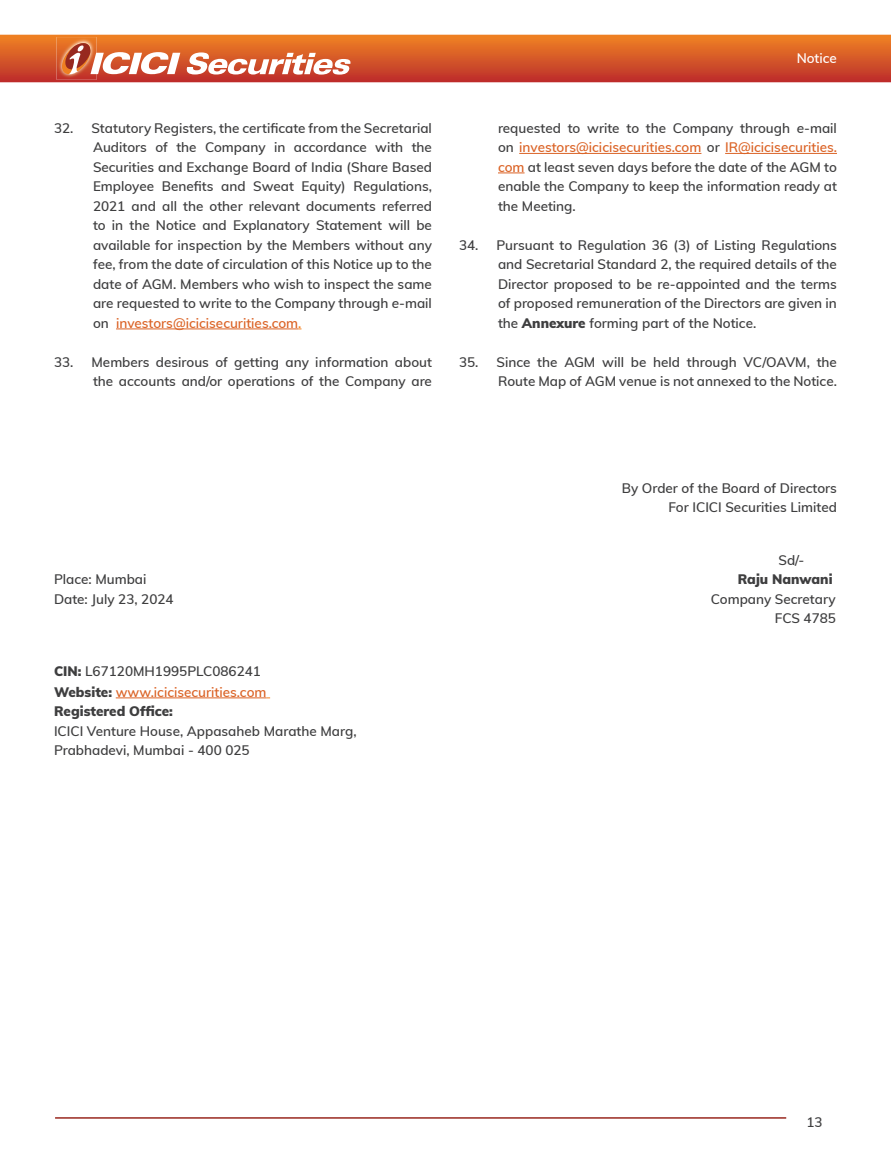
<style>
.page{position:relative;width:891px;height:1161px;background:#fff}
.page>*{position:absolute;margin:0;border:0;box-sizing:border-box;transform-origin:0 0}
.Bullets{font:600 13.5px/19.5px "Mulish";color:#3e3e3f;text-align:right}
.t1{font:600 13.5px/21px "Mulish";color:#db6326}
.t2{font:900 13.5px "Mulish";color:#3e3e3f}
.t3{font:600 13.5px "Mulish";color:#fff}
.s1{font-style:italic}
.s2{color:#db6326}
.s3{color:#f58220}
.s4{font-weight:900}
.s5{font-weight:900;color:#3e3e3f}
.s6{color:#3e3e3f}
</style>
<div class="page">
<svg style="left:0;top:35px;width:891px;height:47px;background:#d65927"></svg>
<img style="left:57px;top:37px;width:40px;height:43px">
<svg style="left:186px;top:52px;width:165px;height:23px"></svg>
<svg style="left:60px;top:41px;width:120px;height:35px"></svg>
<hr style="left:55px;top:1117px;width:731px;height:2px;background:#99281f">
<hr style="left:116px;top:329px;width:182px;height:1px;background:#db6326">
<hr style="left:519px;top:153px;width:182px;height:1px;background:#db6326">
<hr style="left:725px;top:153px;width:112px;height:1px;background:#db6326">
<svg style="left:498px;top:173px;width:27px;height:1px"></svg>
<hr style="left:116px;top:698px;width:151px;height:1px;background:#db6326">
<p class="Bullets" style="left:93px;top:118px;width:341px;text-align:justify;text-indent:-39px">32. Statutory Registers, the certificate from the Secretarial Auditors of the Company in accordance with the Securities and Exchange Board of India (Share Based Employee Benefits and Sweat Equity) Regulations, 2021 and all the other relevant documents referred to in the Notice and Explanatory Statement will be available for inspection by the Members without any fee, from the date of circulation of this Notice up to the date of AGM. Members who wish to inspect the same are requested to write to the Company through <span class="s1">e</span>-mail on <span class="s2">investors@icicisecurities.com</span><span class="s3">.</span></p>
<p class="Bullets" style="left:54px;top:352px;width:380px">33. Members desirous of getting any information about the accounts and/or operations of the Company are</p>
<p class="t3" style="left:797px;top:48px;width:42px">Notice</p>
<p class="Bullets" style="left:498px;top:118px;width:341px;text-align:justify">requested to write to the Company through <span class="s1">e</span>-mail on <span class="s2">investors@icicisecurities.com</span> or <span class="s2">IR@icicisecurities. com</span> at least seven days before the date of the AGM to enable the Company to keep the information ready at the Meeting.</p>
<p class="Bullets" style="left:498px;top:235px;width:341px;text-align:justify;text-indent:-39px">34. Pursuant to Regulation 36 (3) of Listing Regulations and Secretarial Standard 2, the required details of the Director proposed to be re-appointed and the terms of proposed remuneration of the Directors are given in the <span class="s4">Annexure</span> forming part of the Notice.</p>
<p class="Bullets" style="left:459px;top:352px;width:380px">35. Since the AGM will be held through VC/OAVM, the<br>Route Map of AGM venue is not annexed to the Notice.</p>
<p class="Bullets" style="left:622px;top:478px;width:217px">By Order of the Board of Directors<br>For ICICI Securities Limited</p>
<p class="Bullets" style="left:779px;top:550px;width:27px">Sd/-</p>
<p class="Bullets" style="left:54px;top:569px;width:94px">Place: Mumbai</p>
<p class="t2" style="left:738px;top:570px;width:96px">Raju Nanwani</p>
<p class="Bullets" style="left:54px;top:589px;width:121px">Date: July 23, 2024</p>
<p class="Bullets" style="left:711px;top:589px;width:127px">Company Secretary<br>FCS 4785</p>
<p class="t1" style="left:54px;top:660px;width:214px"><span class="s5">CIN:</span> <span class="s6">L67120MH1995PLC086241<br></span><span class="s5">Website:</span> www.icicisecurities.com</p>
<p class="Bullets" style="left:54px;top:701px;width:304px;text-align:left"><span class="s4">Registered Office:<br></span>ICICI Venture House, Appasaheb Marathe Marg,<br>Prabhadevi, Mumbai - 400 025</p>
<p class="Bullets" style="left:806px;top:1111px;width:18px">13</p>
</div>
